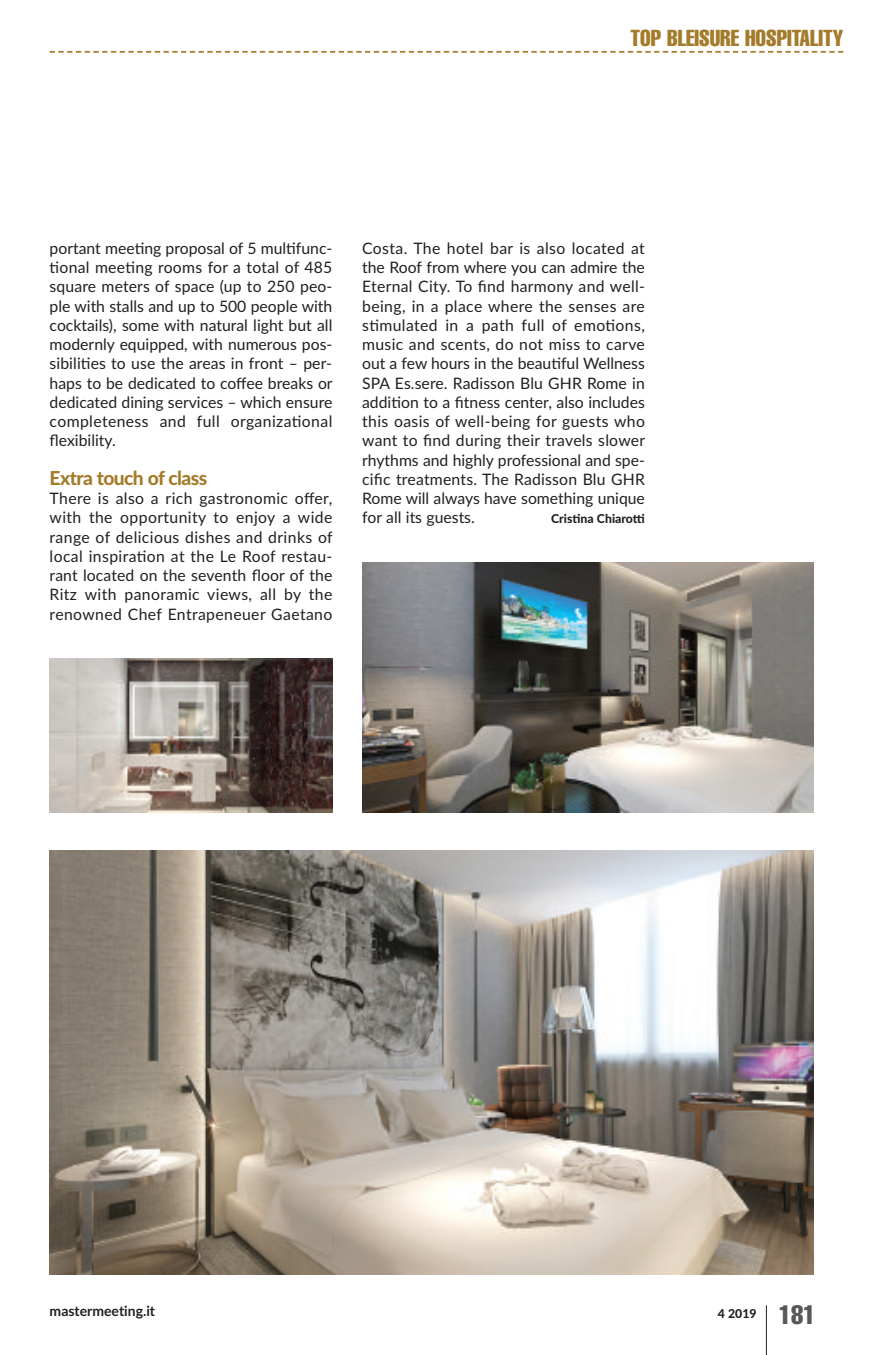
<style>
.page{position:relative;width:893px;height:1355px;background:#fff}
.page>*{position:absolute;margin:0;border:0;box-sizing:border-box;transform-origin:0 0}
.t1{font:extra-condensed 22.75px "Helvetica";color:#a37b2b}
.t2{font:800 19.25px "Lato";letter-spacing:-.03em;color:#a37b2b}
.t3{font:15.75px/19.2px "Lato";letter-spacing:.015em;color:#231f20;text-align:justify}
.t4{font:700 14px "Lato";color:#231f20}
.t5{font:800 12.25px "Lato";color:#231f20}
.s1{font-family:"Helvetica";font-weight:400;font-stretch:extra-condensed;font-size:26.25px;color:#57585a}
</style>
<div class="page">
<hr style="left:766px;top:1305px;width:1px;height:49px;background:#231f20">
<svg style="left:50px;top:51px;width:793px;height:2px"></svg>
<img style="left:50px;top:850px;width:764px;height:424px">
<img style="left:362px;top:562px;width:452px;height:250px">
<img style="left:50px;top:658px;width:282px;height:154px">
<h1 class="t1" style="left:630px;top:30px;width:214px">TOP BLEISURE HOSPITALITY</h1>
<p class="t3" style="left:50px;top:239px;width:285px">portant meeting proposal of 5 multifunc&shy;tional meeting rooms for a total of 485 square meters of space (up to 250 peo&shy;ple with stalls and up to 500 people with cocktails), some with natural light but all modernly equipped, with numerous pos&shy;sibilities to use the areas in front – per&shy;haps to be dedicated to coffee breaks or dedicated dining services – which ensure completeness and full organizational flexibility.</p>
<p class="t2" style="left:50px;top:467px;width:159px">Extra touch of class</p>
<p class="t3" style="left:50px;top:489px;width:285px">There is also a rich gastronomic offer, with the opportunity to enjoy a wide range of delicious dishes and drinks of local inspiration at the Le Roof restau&shy;rant located on the seventh floor of the Ritz with panoramic views, all by the renowned Chef Entrapeneuer Gaetano</p>
<p class="t3" style="left:362px;top:239px;width:285px">Costa. The hotel bar is also located at the Roof from where you can admire the Eternal City. To find harmony and well&shy;being, in a place where the senses are stimulated in a path full of emotions, music and scents, do not miss to carve out a few hours in the beautiful Wellness SPA Es.sere. Radisson Blu GHR Rome in addition to a fitness center, also includes this oasis of well-being for guests who want to find during their travels slower rhythms and highly professional and spe&shy;cific treatments. The Radisson Blu GHR Rome will always have something unique for all its guests.</p>
<p class="t5" style="left:551px;top:512px;width:95px">Cristina Chiarotti</p>
<p class="t4" style="left:50px;top:1302px;width:107px">mastermeeting.it</p>
<p class="t5" style="left:718px;top:1306px;width:99px">4 2019 <span class="s1">181</span></p>
</div>
